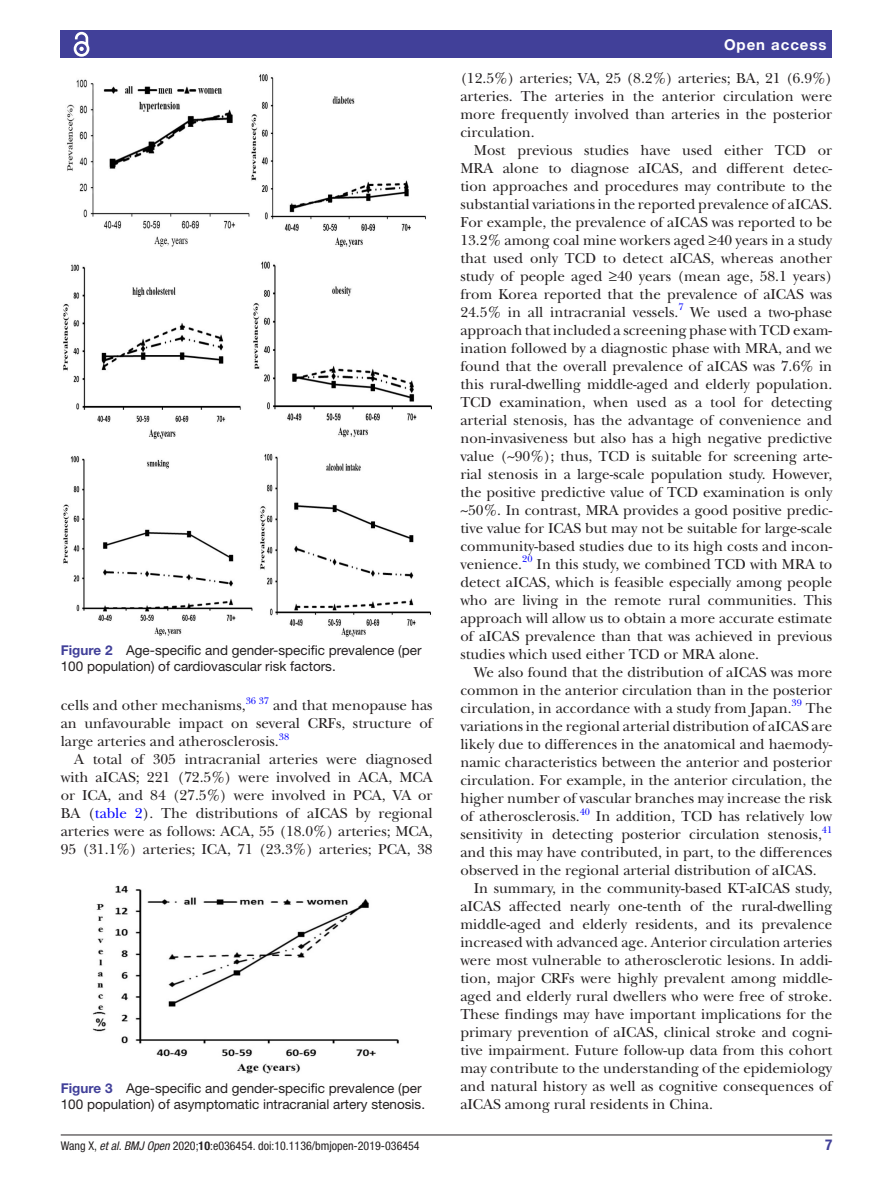
<style>
.page{position:relative;width:893px;height:1191px;background:#fff}
.page>*{position:absolute;margin:0;border:0;box-sizing:border-box;transform-origin:0 0}
.t1{font:15px/18px "New Baskerville";color:#231f20;text-align:justify}
.t2{font:700 15px "Helvetica Neue LT Std";letter-spacing:.065em;color:#fff}
.t3{font:700 condensed 15px "Helvetica Neue LT Std";color:#414099}
.t4{font:13.5px/16.2px "Helvetica Neue LT Std";color:#231f20}
.t5{font:condensed 12px "Helvetica Neue LT Std";color:#231f20}
.t6{font:9.9px "New Baskerville";color:#00f}
.s1{font-weight:700;color:#414099}
.s2{color:#00f}
.s3{font-style:italic}
.s4{font-weight:700}
</style>
<div class="page">
<hr style="left:61px;top:1134px;width:771px;height:1px;background:#231f20">
<div style="left:61px;top:31px;width:771px;height:27px;background:#414099"></div>
<svg style="left:73px;top:31px;width:17px;height:26px"></svg>
<img style="left:63px;top:74px;width:369px;height:563px">
<img style="left:92px;top:885px;width:307px;height:189px">
<p class="t4" style="left:61px;top:642px;width:362px"><span class="s1">Figure 2</span> Age-specific and gender-specific prevalence (per<br>100 population) of cardiovascular risk factors.</p>
<p class="t6" style="left:246px;top:694px;width:25px">36 37</p>
<p class="t1" style="left:61px;top:696px;width:373px;text-indent:212px">and that menopause has an unfavourable impact on several CRFs, structure of large arteries and atherosclerosis.</p>
<p class="t1" style="left:61px;top:696px;width:187px">cells and other mechanisms,</p>
<p class="t6" style="left:279px;top:730px;width:12px">38</p>
<p class="t1" style="left:61px;top:750px;width:373px;text-indent:14px">A total of 305 intracranial arteries were diagnosed with aICAS; 221 (72.5%) were involved in ACA, MCA or ICA, and 84 (27.5%) were involved in PCA, VA or BA (<span class="s2">table 2</span>). The distributions of aICAS by regional arteries were as follows: ACA, 55 (18.0%) arteries; MCA, 95 (31.1%) arteries; ICA, 71 (23.3%) arteries; PCA, 38</p>
<p class="t4" style="left:61px;top:1080px;width:366px"><span class="s1">Figure 3</span> Age-specific and gender-specific prevalence (per<br>100 population) of asymptomatic intracranial artery stenosis.</p>
<p class="t2" style="left:724px;top:35px;width:104px">Open access</p>
<p class="t1" style="left:460px;top:69px;width:373px">(12.5%) arteries; VA, 25 (8.2%) arteries; BA, 21 (6.9%) arteries. The arteries in the anterior circulation were more frequently involved than arteries in the posterior circulation.</p>
<p class="t1" style="left:460px;top:141px;width:373px;text-indent:14px">Most previous studies have used either TCD or MRA alone to diagnose aICAS, and different detec&shy;tion approaches and procedures may contribute to the substantial variations in the reported prevalence of aICAS.<br>For example, the prevalence of aICAS was reported to be 13.2% among coal mine workers aged ≥40 years in a study that used only TCD to detect aICAS, whereas another study of people aged ≥40 years (mean age, 58.1 years) from Korea reported that the prevalence of aICAS was 24.5% in all intracranial vessels.</p>
<p class="t6" style="left:678px;top:301px;width:7px">7</p>
<p class="t1" style="left:460px;top:303px;width:373px;text-indent:230px">We used a two-phase approach that included a screening phase with TCD exam&shy;ination followed by a diagnostic phase with MRA, and we found that the overall prevalence of aICAS was 7.6% in this rural-dwelling middle-aged and elderly population.<br>TCD examination, when used as a tool for detecting arterial stenosis, has the advantage of convenience and non-invasiveness but also has a high negative predictive value (~90%); thus, TCD is suitable for screening arte&shy;rial stenosis in a large-scale population study. However, the positive predictive value of TCD examination is only ~50%. In contrast, MRA provides a good positive predic&shy;tive value for ICAS but may not be suitable for large-scale community-based studies due to its high costs and incon&shy;venience.<sup>20</sup> In this study, we combined TCD with MRA to detect aICAS, which is feasible especially among people who are living in the remote rural communities. This approach will allow us to obtain a more accurate estimate of aICAS prevalence than that was achieved in previous studies which used either TCD or MRA alone.</p>
<p class="t1" style="left:460px;top:663px;width:373px;text-indent:14px">We also found that the distribution of aICAS was more common in the anterior circulation than in the posterior circulation, in accordance with a study from Japan.</p>
<p class="t6" style="left:792px;top:697px;width:12px">39</p>
<p class="t1" style="left:460px;top:699px;width:373px;text-indent:345px">The variations in the regional arterial distribution of aICAS are likely due to differences in the anatomical and haemody&shy;namic characteristics between the anterior and posterior circulation. For example, in the anterior circulation, the higher number of vascular branches may increase the risk of atherosclerosis.</p>
<p class="t6" style="left:580px;top:805px;width:12px">40</p>
<p class="t1" style="left:460px;top:807px;width:373px;text-indent:136px">In addition, TCD has relatively low sensitivity in detecting posterior circulation stenosis,</p>
<p class="t6" style="left:822px;top:823px;width:12px">41</p>
<p class="t1" style="left:460px;top:843px;width:373px">and this may have contributed, in part, to the differences observed in the regional arterial distribution of aICAS.</p>
<p class="t1" style="left:460px;top:879px;width:373px;text-indent:14px">In summary, in the community-based KT-aICAS study, aICAS affected nearly one-tenth of the rural-dwelling middle-aged and elderly residents, and its prevalence increased with advanced age. Anterior circulation arteries were most vulnerable to atherosclerotic lesions. In addi&shy;tion, major CRFs were highly prevalent among middle&shy;aged and elderly rural dwellers who were free of stroke.<br>These findings may have important implications for the primary prevention of aICAS, clinical stroke and cogni&shy;tive impairment. Future follow-up data from this cohort may contribute to the understanding of the epidemiology and natural history as well as cognitive consequences of aICAS among rural residents in China.</p>
<p class="t5" style="left:61px;top:1138px;width:360px">Wang X, <span class="s3">et al</span>. <span class="s3">BMJ Open</span> 2020;<span class="s4">10</span>:e036454. doi:10.1136/bmjopen-2019-036454</p>
<p class="t3" style="left:825px;top:1135px;width:9px">7</p>
</div>
